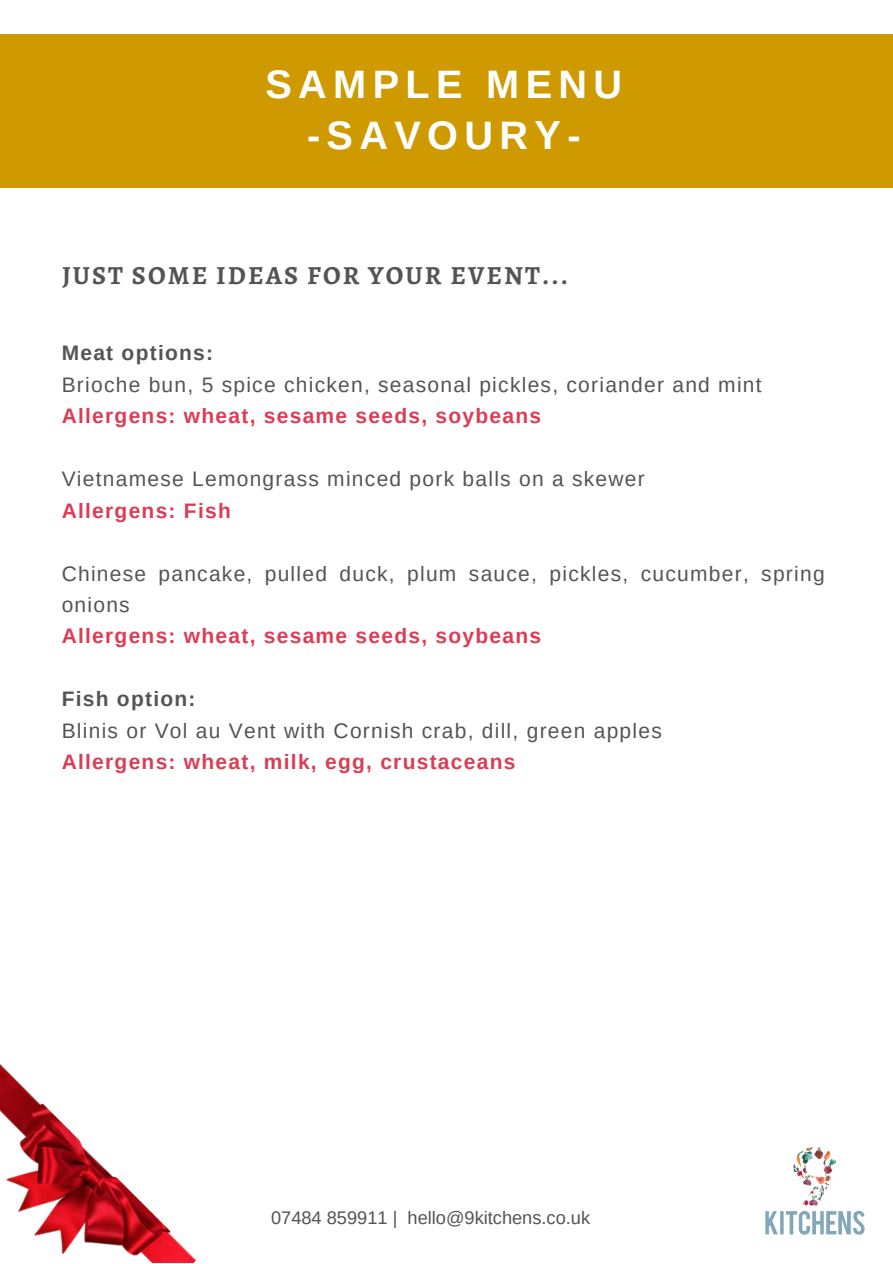
<style>
.page{position:relative;width:893px;height:1264px;background:#fff}
.page>*{position:absolute;margin:0;border:0;box-sizing:border-box;transform-origin:0 0}
.t1{font:700 39.6px/50.6px "Arimo";letter-spacing:.16em;color:#fff;text-align:center}
.t2{font:700 26.1px "Alegreya";letter-spacing:.08em;color:#545454}
.t3{font:21px/31.5px "Arimo";letter-spacing:.06em;color:#545454}
.t4{font:700 21px "Arimo";letter-spacing:.06em;color:#db3d55}
.t5{font:700 21px "Arimo";letter-spacing:.06em;color:#545454}
.t6{font:18.15px "Arimo";color:#545454}
</style>
<div class="page">
<div style="left:0;top:35px;width:892px;height:152px;background:#ce9a00"></div>
<img style="left:765px;top:1147px;width:100px;height:88px">
<img style="left:0;top:1064px;width:196px;height:198px">
<h1 class="t1" style="left:265px;top:59px;width:358px">SAMPLE MENU -SAVOURY-</h1>
<p class="t2" style="left:62px;top:258px;width:507px">JUST SOME IDEAS FOR YOUR EVENT...</p>
<p class="t5" style="left:62px;top:341px;width:153px">Meat options:</p>
<p class="t3" style="left:62px;top:368px;width:701px">Brioche bun, 5 spice chicken, seasonal pickles, coriander and mint</p>
<p class="t4" style="left:62px;top:404px;width:481px">Allergens: wheat, sesame seeds, soybeans</p>
<p class="t3" style="left:62px;top:463px;width:584px">Vietnamese Lemongrass minced pork balls on a skewer</p>
<p class="t4" style="left:62px;top:498px;width:171px">Allergens: Fish</p>
<p class="t3" style="left:62px;top:557px;width:764px">Chinese pancake, pulled duck, plum sauce, pickles, cucumber, spring onions</p>
<p class="t4" style="left:62px;top:624px;width:481px">Allergens: wheat, sesame seeds, soybeans</p>
<p class="t5" style="left:62px;top:687px;width:135px">Fish option:</p>
<p class="t3" style="left:62px;top:715px;width:601px">Blinis or Vol au Vent with Cornish crab, dill, green apples</p>
<p class="t4" style="left:62px;top:750px;width:455px">Allergens: wheat, milk, egg, crustaceans</p>
<p class="t6" style="left:271px;top:1207px;width:320px">07484 859911 | hello@9kitchens.co.uk</p>
</div>
